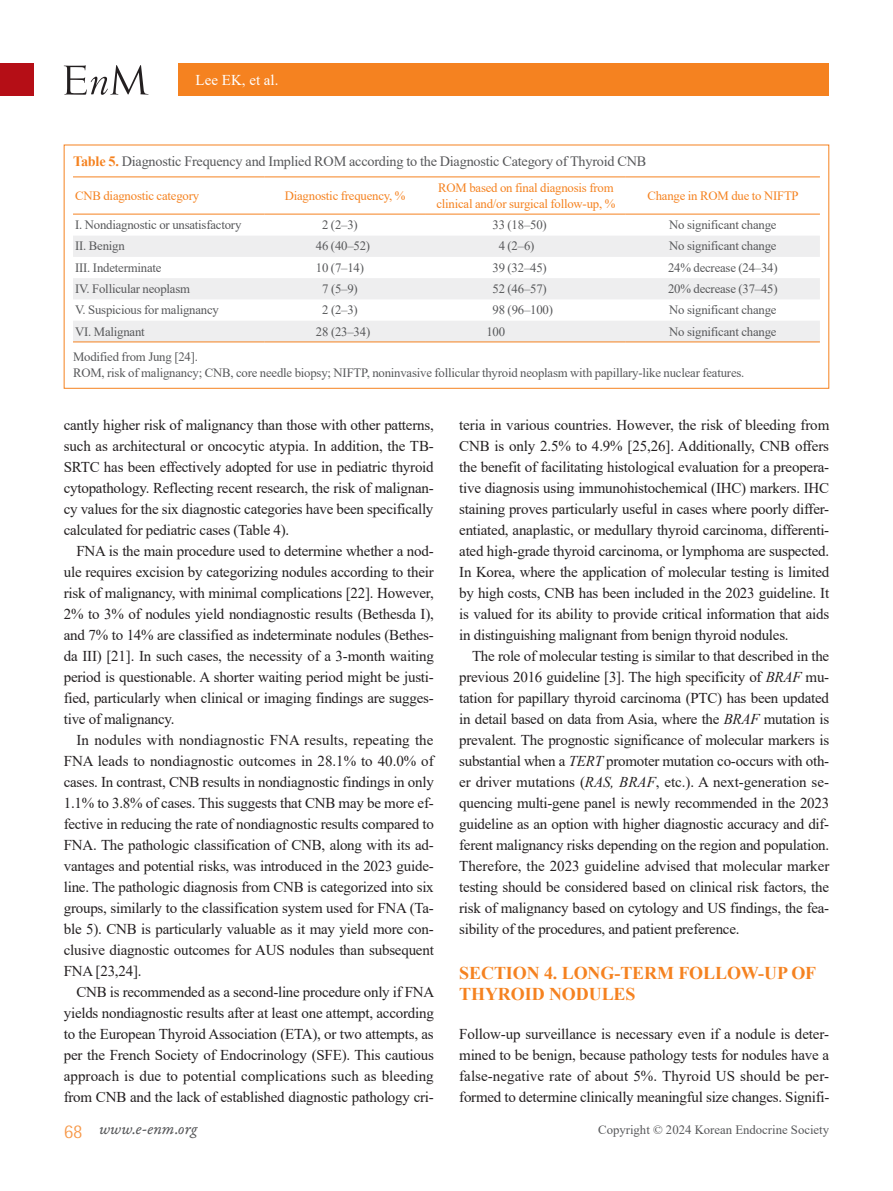
<style>
.page{position:relative;width:893px;height:1191px;background:#fff}
.page>*{position:absolute;margin:0;border:0;box-sizing:border-box;transform-origin:0 0}
.t1{font:700 18px/21px "Times New Roman";letter-spacing:-.005em;color:#f58220}
.t2{font:16.5px "Garamond Premr Pro It Capt";color:#57585a}
.t3{font:15px/21px "Times New Roman";letter-spacing:-.015em;color:#231f20;text-align:justify}
.t4{font:15px "Times New Roman";color:#fff}
.t5{font:14.25px "Times New Roman";letter-spacing:-.015em;color:#57585a}
.t6{font:12.75px/15.9px "Times New Roman";letter-spacing:-.015em;color:#57585a}
.t7{font:12.75px/15.9px "Times New Roman";letter-spacing:-.015em;color:#f58220}
.s1{font-weight:700;color:#f58220}
.s2{font-style:italic}
.s3{font-family:"Rotis Semi Sans Std";font-weight:300;font-size:19.5px;color:#f79848}
</style>
<div class="page">
<div style="left:0;top:64px;width:34px;height:32px;background:#b50e16"></div>
<div style="left:179px;top:64px;width:650px;height:32px;background:#f58220"></div>
<svg style="left:64px;top:65px;width:85px;height:30px"></svg>
<svg style="left:73px;top:236px;width:747px;height:106px;fill:#eeeeef"></svg>
<hr style="left:73px;top:177px;width:191px;height:1px;background:#f58220">
<hr style="left:264px;top:177px;width:162px;height:1px;background:#f58220">
<hr style="left:426px;top:177px;width:200px;height:1px;background:#f58220">
<hr style="left:626px;top:177px;width:194px;height:1px;background:#f58220">
<hr style="left:73px;top:214px;width:191px;height:1px;background:#f58220">
<hr style="left:264px;top:214px;width:162px;height:1px;background:#f58220">
<hr style="left:426px;top:214px;width:200px;height:1px;background:#f58220">
<hr style="left:626px;top:214px;width:194px;height:1px;background:#f58220">
<hr style="left:73px;top:342px;width:191px;height:1px;background:#f58220">
<hr style="left:264px;top:342px;width:162px;height:1px;background:#f58220">
<hr style="left:426px;top:342px;width:200px;height:1px;background:#f58220">
<hr style="left:626px;top:342px;width:194px;height:1px;background:#f58220">
<div style="left:64px;top:145px;width:765px;height:244px;border:1px solid #f58220"></div>
<p class="t4" style="left:196px;top:69px;width:84px">Lee EK, et al.</p>
<p class="t5" style="left:73px;top:151px;width:575px"><span class="s1">Table 5.</span> Diagnostic Frequency and Implied ROM according to the Diagnostic Category of Thyroid CNB</p>
<p class="t7" style="left:75px;top:187px;width:126px">CNB diagnostic category</p>
<p class="t7" style="left:285px;top:187px;width:122px">Diagnostic frequency, %</p>
<p class="t7" style="left:436px;top:179px;width:180px">ROM based on final diagnosis from clinical and/or surgical follow-up, %</p>
<p class="t7" style="left:647px;top:187px;width:153px">Change in ROM due to NIFTP</p>
<p class="t6" style="left:75px;top:217px;width:168px">I. Nondiagnostic or unsatisfactory</p>
<p class="t6" style="left:322px;top:217px;width:37px">2 (2–3)</p>
<p class="t6" style="left:492px;top:217px;width:56px">33 (18–50)</p>
<p class="t6" style="left:669px;top:217px;width:109px">No significant change</p>
<p class="t6" style="left:75px;top:238px;width:51px">II. Benign</p>
<p class="t6" style="left:316px;top:238px;width:56px">46 (40–52)</p>
<p class="t6" style="left:499px;top:238px;width:37px">4 (2–6)</p>
<p class="t6" style="left:669px;top:238px;width:109px">No significant change</p>
<p class="t6" style="left:75px;top:259px;width:88px">III. Indeterminate</p>
<p class="t6" style="left:316px;top:259px;width:50px">10 (7–14)</p>
<p class="t6" style="left:492px;top:259px;width:56px">39 (32–45)</p>
<p class="t6" style="left:668px;top:259px;width:111px">24% decrease (24–34)</p>
<p class="t6" style="left:75px;top:280px;width:116px">IV. Follicular neoplasm</p>
<p class="t6" style="left:322px;top:280px;width:37px">7 (5–9)</p>
<p class="t6" style="left:493px;top:280px;width:56px">52 (46–57)</p>
<p class="t6" style="left:668px;top:280px;width:111px">20% decrease (37–45)</p>
<p class="t6" style="left:75px;top:302px;width:145px">V. Suspicious for malignancy</p>
<p class="t6" style="left:322px;top:302px;width:37px">2 (2–3)</p>
<p class="t6" style="left:493px;top:302px;width:62px">98 (96–100)</p>
<p class="t6" style="left:669px;top:302px;width:109px">No significant change</p>
<p class="t6" style="left:75px;top:323px;width:71px">VI. Malignant</p>
<p class="t6" style="left:316px;top:323px;width:56px">28 (23–34)</p>
<p class="t6" style="left:486px;top:323px;width:20px">100</p>
<p class="t6" style="left:669px;top:323px;width:109px">No significant change</p>
<p class="t6" style="left:73px;top:349px;width:673px">Modified from Jung [24].<br>ROM, risk of malignancy; CNB, core needle biopsy; NIFTP, noninvasive follicular thyroid neoplasm with papillary-like nuclear features.</p>
<p class="t3" style="left:64px;top:414px;width:372px">cantly higher risk of malignancy than those with other patterns, such as architectural or oncocytic atypia. In addition, the TB-SRTC has been effectively adopted for use in pediatric thyroid cytopathology. Reflecting recent research, the risk of malignan&shy;cy values for the six diagnostic categories have been specifically calculated for pediatric cases (Table 4).</p>
<p class="t3" style="left:64px;top:540px;width:372px;text-indent:13px">FNA is the main procedure used to determine whether a nod&shy;ule requires excision by categorizing nodules according to their risk of malignancy, with minimal complications [22]. However, 2% to 3% of nodules yield nondiagnostic results (Bethesda I), and 7% to 14% are classified as indeterminate nodules (Bethes&shy;da III) [21]. In such cases, the necessity of a 3-month waiting period is questionable. A shorter waiting period might be justi&shy;fied, particularly when clinical or imaging findings are sugges&shy;tive of malignancy.</p>
<p class="t3" style="left:64px;top:729px;width:372px;text-indent:13px">In nodules with nondiagnostic FNA results, repeating the FNA leads to nondiagnostic outcomes in 28.1% to 40.0% of cases. In contrast, CNB results in nondiagnostic findings in only 1.1% to 3.8% of cases. This suggests that CNB may be more ef&shy;fective in reducing the rate of nondiagnostic results compared to FNA. The pathologic classification of CNB, along with its ad&shy;vantages and potential risks, was introduced in the 2023 guide&shy;line. The pathologic diagnosis from CNB is categorized into six groups, similarly to the classification system used for FNA (Ta&shy;ble 5). CNB is particularly valuable as it may yield more con&shy;clusive diagnostic outcomes for AUS nodules than subsequent FNA [23,24].</p>
<p class="t3" style="left:64px;top:981px;width:372px;text-indent:13px">CNB is recommended as a second-line procedure only if FNA yields nondiagnostic results after at least one attempt, according to the European Thyroid Association (ETA), or two attempts, as per the French Society of Endocrinology (SFE). This cautious approach is due to potential complications such as bleeding from CNB and the lack of established diagnostic pathology cri-</p>
<p class="t3" style="left:459px;top:414px;width:372px">teria in various countries. However, the risk of bleeding from CNB is only 2.5% to 4.9% [25,26]. Additionally, CNB offers the benefit of facilitating histological evaluation for a preopera&shy;tive diagnosis using immunohistochemical (IHC) markers. IHC staining proves particularly useful in cases where poorly differ&shy;entiated, anaplastic, or medullary thyroid carcinoma, differenti&shy;ated high-grade thyroid carcinoma, or lymphoma are suspected.<br>In Korea, where the application of molecular testing is limited by high costs, CNB has been included in the 2023 guideline. It is valued for its ability to provide critical information that aids in distinguishing malignant from benign thyroid nodules.</p>
<p class="t3" style="left:459px;top:645px;width:372px;text-indent:13px">The role of molecular testing is similar to that described in the previous 2016 guideline [3]. The high specificity of <span class="s2">BRAF</span> mu&shy;tation for papillary thyroid carcinoma (PTC) has been updated in detail based on data from Asia, where the <span class="s2">BRAF</span> mutation is prevalent. The prognostic significance of molecular markers is substantial when a <span class="s2">TERT</span> promoter mutation co-occurs with oth&shy;er driver mutations (<span class="s2">RAS, BRAF</span>, etc.). A next-generation se&shy;quencing multi-gene panel is newly recommended in the 2023 guideline as an option with higher diagnostic accuracy and dif&shy;ferent malignancy risks depending on the region and population.<br>Therefore, the 2023 guideline advised that molecular marker testing should be considered based on clinical risk factors, the risk of malignancy based on cytology and US findings, the fea&shy;sibility of the procedures, and patient preference.</p>
<p class="t1" style="left:459px;top:961px;width:358px">SECTION 4. LONG-TERM FOLLOW-UP OF<br>THYROID NODULES</p>
<p class="t3" style="left:459px;top:1023px;width:372px">Follow-up surveillance is necessary even if a nodule is deter&shy;mined to be benign, because pathology tests for nodules have a false-negative rate of about 5%. Thyroid US should be per&shy;formed to determine clinically meaningful size changes. Signifi-</p>
<p class="t2" style="left:64px;top:1118px;width:135px"><span class="s3">68</span> www.e-enm.org</p>
<p class="t6" style="left:598px;top:1120px;width:233px">Copyright © 2024 Korean Endocrine Society</p>
</div>
